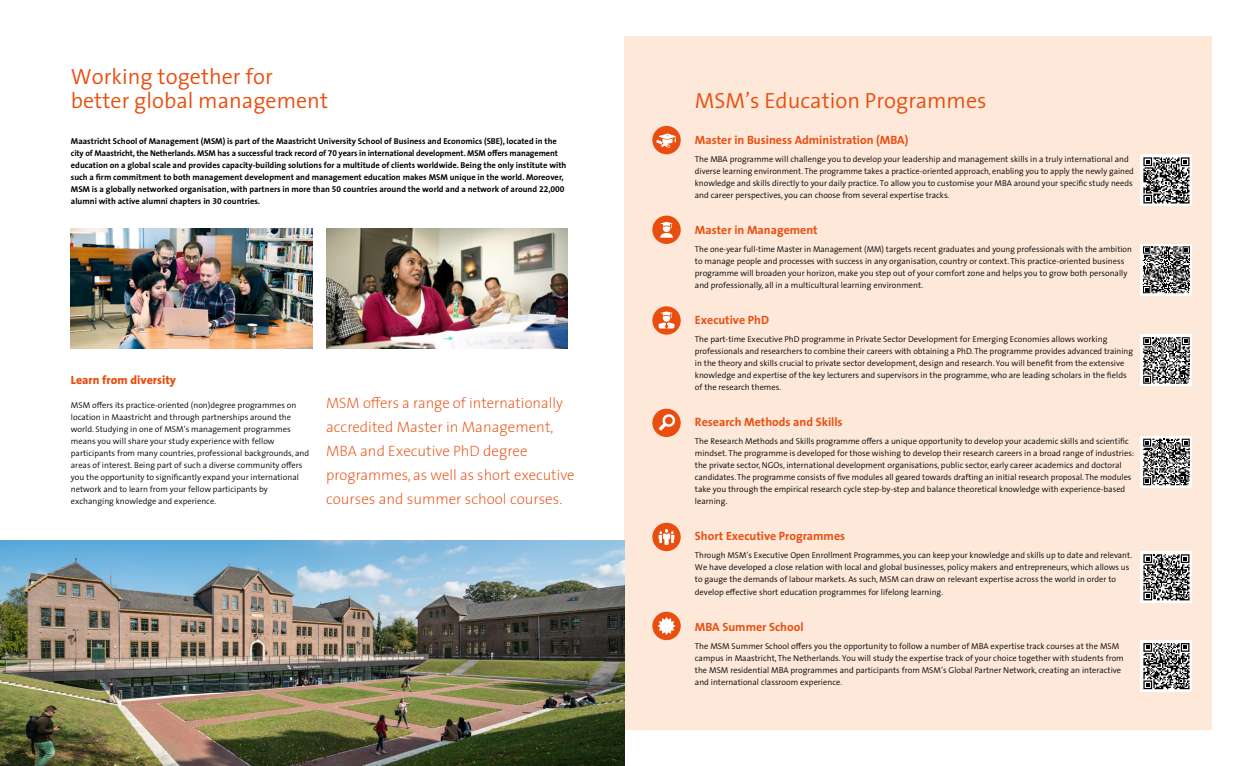
<style>
.page{position:relative;width:1248px;height:766px;background:#fff}
.page>*{position:absolute;margin:0;border:0;box-sizing:border-box;transform-origin:0 0}
.t1{font:300 22px/24px "The Sans";color:#e94e0f}
.t2{font:200 15px/24px "The Sans";color:#e94e0f}
.t3{font:700 12px "The Sans";color:#e94e0f}
.t4{font:800 12px "The Sans";color:#e94e0f}
.t5{font:300 8.5px/12px "The Sans";color:#000}
.t6{font:700 8.5px/12px "The Sans";color:#000}
.s1{font-family:"The Sans Bold Expert";font-weight:400}
</style>
<div class="page">
<div style="left:624px;top:36px;width:587px;height:693px;background:#fde8da"></div>
<img style="left:71px;top:228px;width:241px;height:120px">
<img style="left:326px;top:228px;width:241px;height:120px">
<div style="left:652px;top:126px;width:28px;height:28px;background:#e94e0f;border-radius:50%"></div>
<svg style="left:656px;top:133px;width:20px;height:15px"></svg>
<div style="left:652px;top:215px;width:28px;height:29px;background:#e94e0f;border-radius:50%"></div>
<svg style="left:660px;top:222px;width:13px;height:15px"></svg>
<div style="left:652px;top:522px;width:28px;height:29px;background:#e94e0f;border-radius:50%"></div>
<svg style="left:658px;top:529px;width:16px;height:15px"></svg>
<div style="left:652px;top:611px;width:28px;height:29px;background:#e94e0f;border-radius:50%"></div>
<svg style="left:657px;top:617px;width:18px;height:17px"></svg>
<div style="left:661px;top:620px;width:10px;height:10px;background:#fff;border-radius:50%"></div>
<div style="left:652px;top:306px;width:28px;height:28px;background:#e94e0f;border-radius:50%"></div>
<svg style="left:658px;top:311px;width:16px;height:17px"></svg>
<div style="left:652px;top:408px;width:28px;height:29px;background:#e94e0f;border-radius:50%"></div>
<svg style="left:658px;top:414px;width:17px;height:16px"></svg>
<div style="left:665px;top:416px;width:7px;height:8px;background:#e94e0f;border-radius:50%"></div>
<svg style="left:1140px;top:155px;width:51px;height:51px"></svg>
<svg style="left:1143px;top:157px;width:46px;height:46px;background:#757575"></svg>
<svg style="left:1140px;top:244px;width:51px;height:51px"></svg>
<svg style="left:1142px;top:246px;width:47px;height:47px;background:#757575"></svg>
<svg style="left:1140px;top:335px;width:51px;height:51px"></svg>
<svg style="left:1143px;top:337px;width:46px;height:46px;background:#7b7b7b"></svg>
<div style="left:1140px;top:551px;width:51px;height:51px;background:linear-gradient(to right,#fff,#fff)"></div>
<svg style="left:1143px;top:554px;width:46px;height:46px;background:#777"></svg>
<div style="left:1140px;top:640px;width:51px;height:51px;background:linear-gradient(to right,#fff,#fff)"></div>
<svg style="left:1143px;top:643px;width:46px;height:46px;background:#777"></svg>
<div style="left:1140px;top:436px;width:51px;height:51px;background:linear-gradient(to bottom,#fff,#fff)"></div>
<svg style="left:1143px;top:438px;width:46px;height:47px;background:#7a7a7a"></svg>
<img style="left:0;top:540px;width:624px;height:225px">
<h1 class="t1" style="left:71px;top:64px;width:259px">Working together for better global management</h1>
<h1 class="t1" style="left:694px;top:88px;width:293px">MSM’s Education Programmes</h1>
<p class="t6" style="left:71px;top:135px;width:497px">Maastricht School of Management (MSM) is part of the Maastricht University School of Business and Economics (SBE), located in the city of Maastricht, the Netherlands. MSM has a successful track record of <span class="s1">70</span> years in international development. MSM offers management education on a global scale and provides capacity-building solutions for a multitude of clients worldwide. Being the only institute with such a firm commitment to both management development and management education makes MSM unique in the world. Moreover, MSM is a globally networked organisation, with partners in more than <span class="s1">50</span> countries around the world and a network of around <span class="s1">22,000 </span>alumni with active alumni chapters in <span class="s1">30</span> countries.</p>
<h3 class="t3" style="left:694px;top:130px;width:215px">Master in Business Administration (MBA)</h3>
<p class="t5" style="left:694px;top:153px;width:440px">The MBA programme will challenge you to develop your leadership and management skills in a truly international and diverse learning environment. The programme takes a practice-oriented approach, enabling you to apply the newly gained knowledge and skills directly to your daily practice. To allow you to customise your MBA around your specific study needs and career perspectives, you can choose from several expertise tracks.</p>
<h3 class="t3" style="left:694px;top:220px;width:124px">Master in Management</h3>
<p class="t5" style="left:694px;top:243px;width:438px">The one-year full-time Master in Management (MM) targets recent graduates and young professionals with the ambition to manage people and processes with success in any organisation, country or context. This practice-oriented business programme will broaden your horizon, make you step out of your comfort zone and helps you to grow both personally and professionally, all in a multicultural learning environment.</p>
<h3 class="t3" style="left:694px;top:310px;width:76px">Executive PhD</h3>
<p class="t5" style="left:694px;top:333px;width:440px">The part-time Executive PhD programme in Private Sector Development for Emerging Economies allows working professionals and researchers to combine their careers with obtaining a PhD. The programme provides advanced training in the theory and skills crucial to private sector development, design and research. You will benefit from the extensive knowledge and expertise of the key lecturers and supervisors in the programme, who are leading scholars in the fields of the research themes.</p>
<h3 class="t3" style="left:694px;top:412px;width:149px">Research Methods and Skills</h3>
<p class="t5" style="left:694px;top:435px;width:440px">The Research Methods and Skills programme offers a unique opportunity to develop your academic skills and scientific mindset. The programme is developed for those wishing to develop their research careers in a broad range of industries: the private sector, NGOs, international development organisations, public sector, early career academics and doctoral candidates. The programme consists of five modules all geared towards drafting an initial research proposal. The modules take you through the empirical research cycle step-by-step and balance theoretical knowledge with experience-based learning.</p>
<h3 class="t3" style="left:694px;top:526px;width:152px">Short Executive Programmes</h3>
<p class="t5" style="left:694px;top:549px;width:439px">Through MSM’s Executive Open Enrollment Programmes, you can keep your knowledge and skills up to date and relevant.<br>We have developed a close relation with local and global businesses, policy makers and entrepreneurs, which allows us to gauge the demands of labour markets. As such, MSM can draw on relevant expertise across the world in order to develop effective short education programmes for lifelong learning.</p>
<h3 class="t3" style="left:694px;top:616px;width:110px">MBA Summer School</h3>
<p class="t5" style="left:694px;top:639px;width:430px">The MSM Summer School offers you the opportunity to follow a number of MBA expertise track courses at the MSM campus in Maastricht, The Netherlands. You will study the expertise track of your choice together with students from the MSM residential MBA programmes and participants from MSM’s Global Partner Network, creating an interactive and international classroom experience.</p>
<h3 class="t4" style="left:71px;top:370px;width:107px">Learn from diversity</h3>
<p class="t5" style="left:71px;top:399px;width:240px">MSM offers its practice-oriented (non)degree programmes on location in Maastricht and through partnerships around the world. Studying in one of MSM’s management programmes means you will share your study experience with fellow participants from many countries, professional backgrounds, and areas of interest. Being part of such a diverse community offers you the opportunity to significantly expand your international network and to learn from your fellow participants by exchanging knowledge and experience.</p>
<h2 class="t2" style="left:326px;top:391px;width:250px">MSM offers a range of internationally accredited Master in Management, MBA and Executive PhD degree programmes, as well as short executive courses and summer school courses.</h2>
</div>
